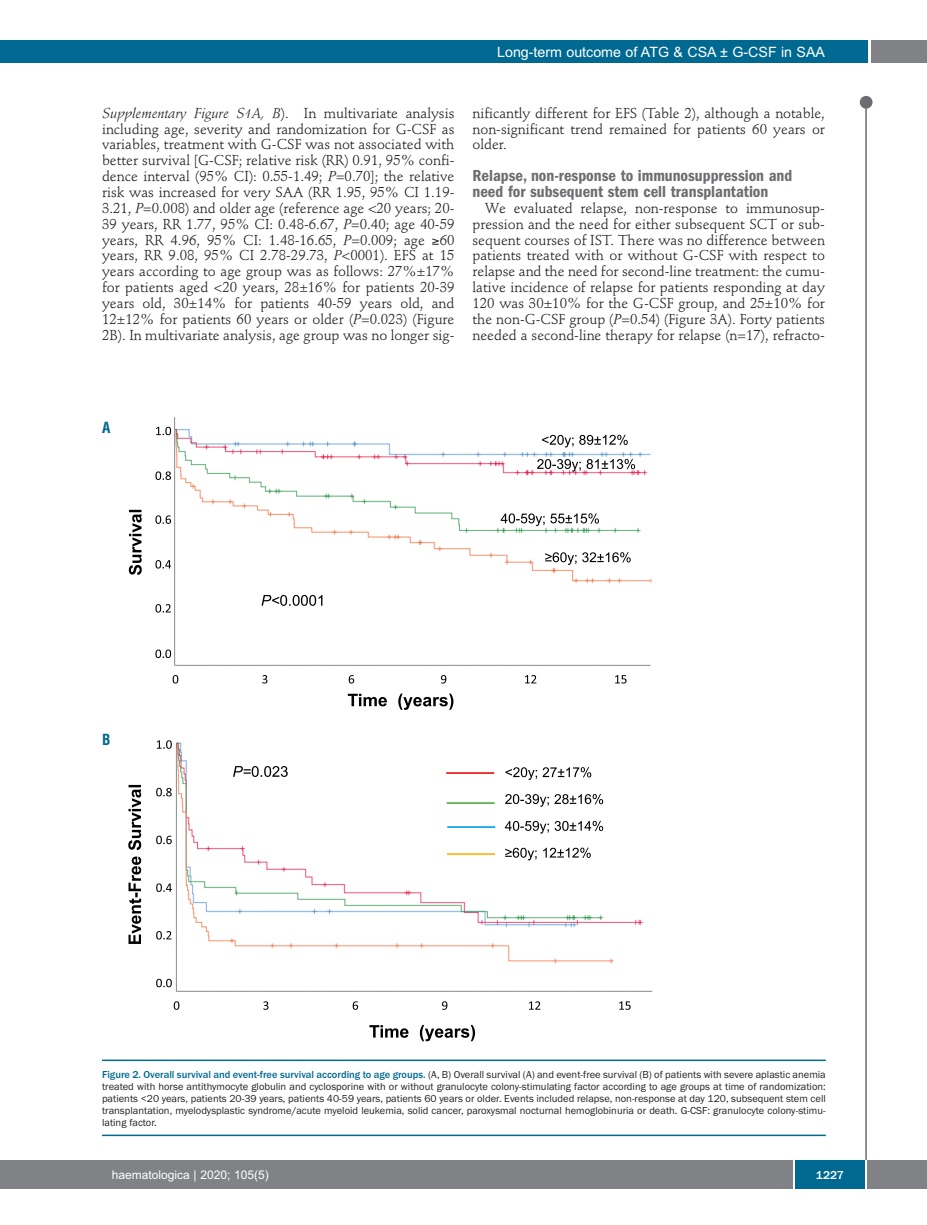
<style>
.page{position:relative;width:927px;height:1225px;background:#fff}
.page>*{position:absolute;margin:0;border:0;box-sizing:border-box;transform-origin:0 0}
.t1{font:600 condensed 16.5px/15.9px "Franklin Gothic";color:#6c6d70}
.t2{font:700 condensed 15px "Helvetica";color:#006991}
.t3{font:14.25px/15.9px "Stempel Schneidler";color:#231f20;text-align:justify}
.t4{font:14.25px "Arial";color:#fff}
.t5{font:12px "Arial";color:#fff}
.t6{font:500 12px "Franklin Gothic";color:#fff}
.t7{font:10.5px/12px "Franklin Gothic";color:#231f20;text-align:justify}
.s1{font-style:italic}
.s2{font-weight:500;color:#006991}
</style>
<div class="page">
<div style="left:860px;top:96px;width:12px;height:13px;background:#6c6d70;border-radius:50%"></div>
<hr style="left:865px;top:98px;width:2px;height:1062px;background:#6c6d70">
<div style="left:871px;top:40px;width:56px;height:22px;background:#808285"></div>
<div style="left:18px;top:40px;width:849px;height:22px;background:#006991"></div>
<div style="left:17px;top:1160px;width:910px;height:28px;background:#808285"></div>
<div style="left:795px;top:1160px;width:70px;height:28px;background:#006991"></div>
<hr style="left:793px;top:1160px;width:2px;height:28px;background:#fff">
<hr style="left:865px;top:1160px;width:2px;height:28px;background:#fff">
<div style="left:0;top:40px;width:19px;height:22px;background:#006991"></div>
<div style="left:0;top:1160px;width:18px;height:28px;background:#808285"></div>
<img style="left:128px;top:417px;width:525px;height:625px">
<hr style="left:102px;top:1059px;width:724px;height:2px;background:#006991">
<hr style="left:102px;top:1134px;width:724px;height:2px;background:#006991">
<p class="t4" style="left:497px;top:44px;width:329px">Long-term outcome of ATG &amp; CSA ± G-CSF in SAA</p>
<p class="t3" style="left:102px;top:106px;width:354px"><span class="s1">Supplementary Figure S1A, B</span>). In multivariate analysis including age, severity and randomization for G-CSF as variables, treatment with G-CSF was not associated with better survival [G-CSF; relative risk (RR) 0.91, 95% confi&shy;dence interval (95% CI): 0.55-1.49; <span class="s1">P</span>=0.70]; the relative risk was increased for very SAA (RR 1.95, 95% CI 1.19- 3.21, <span class="s1">P</span>=0.008) and older age (reference age &lt;20 years; 20- 39 years, RR 1.77, 95% CI: 0.48-6.67, <span class="s1">P</span>=0.40; age 40-59 years, RR 4.96, 95% CI: 1.48-16.65, <span class="s1">P</span>=0.009; age ≥60 years, RR 9.08, 95% CI 2.78-29.73, <span class="s1">P</span>&lt;0001). EFS at 15 years according to age group was as follows: 27%±17% for patients aged &lt;20 years, 28±16% for patients 20-39 years old, 30±14% for patients 40-59 years old, and 12±12% for patients 60 years or older (<span class="s1">P</span>=0.023) (Figure 2B). In multivariate analysis, age group was no longer sig-</p>
<p class="t3" style="left:472px;top:106px;width:354px">nificantly different for EFS (Table 2), although a notable, non-significant trend remained for patients 60 years or older.</p>
<p class="t1" style="left:472px;top:169px;width:321px">Relapse, non-response to immunosuppression and need for subsequent stem cell transplantation</p>
<p class="t3" style="left:472px;top:201px;width:354px;text-indent:13px">We evaluated relapse, non-response to immunosup&shy;pression and the need for either subsequent SCT or sub&shy;sequent courses of IST. There was no difference between patients treated with or without G-CSF with respect to relapse and the need for second-line treatment: the cumu&shy;lative incidence of relapse for patients responding at day 120 was 30±10% for the G-CSF group, and 25±10% for the non-G-CSF group (<span class="s1">P</span>=0.54) (Figure 3A). Forty patients needed a second-line therapy for relapse (n=17), refracto-</p>
<p class="t2" style="left:102px;top:419px;width:10px">A</p>
<p class="t2" style="left:102px;top:731px;width:10px">B</p>
<p class="t7" style="left:102px;top:1068px;width:725px"><span class="s2">Figure 2. Overall survival and event-free survival according to age groups.</span> (A, B) Overall survival (A) and event-free survival (B) of patients with severe aplastic anemia treated with horse antithymocyte globulin and cyclosporine with or without granulocyte colony-stimulating factor according to age groups at time of randomization: patients &lt;20 years, patients 20-39 years, patients 40-59 years, patients 60 years or older. Events included relapse, non-response at day 120, subsequent stem cell transplantation, myelodysplastic syndrome/acute myeloid leukemia, solid cancer, paroxysmal nocturnal hemoglobinuria or death. G-CSF: granulocyte colony-stimu&shy;lating factor.</p>
<p class="t5" style="left:112px;top:1167px;width:158px">haematologica | 2020; 105(5)</p>
<p class="t6" style="left:816px;top:1167px;width:29px">1227</p>
</div>
